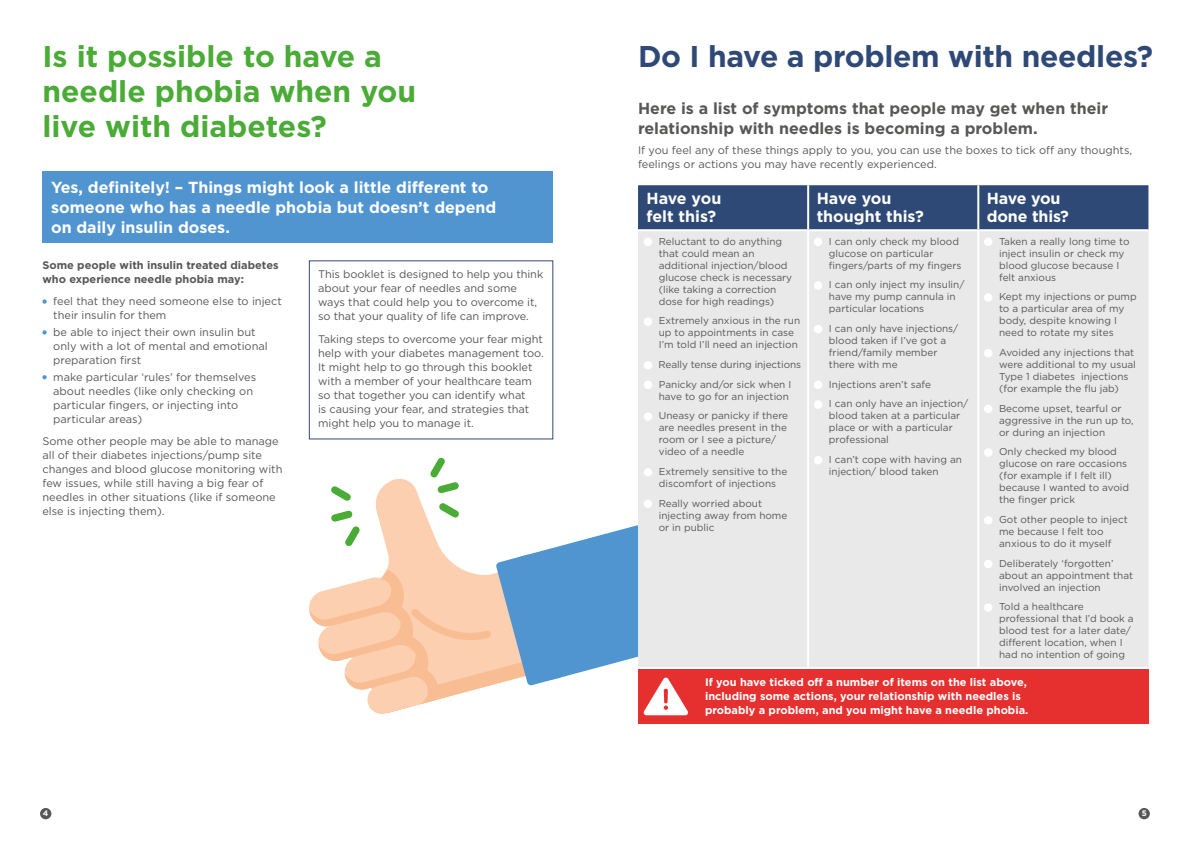
<style>
.page{position:relative;width:1191px;height:842px;background:#fff}
.page>*{position:absolute;margin:0;border:0;box-sizing:border-box;transform-origin:0 0}
.t1{font:700 30px/35px "Gotham";color:#4aab36}
.t2{font:700 30px "Gotham";letter-spacing:-.01em;color:#2f4977}
.t3{font:700 16px/18px "Gotham";color:#fff}
.t4{font:700 16px/20px "Gotham";color:#575756}
.t5{font:11px/14px "Gotham";color:#575756}
.t6{font:700 11px/14px "Gotham";color:#fff}
.t7{font:700 11px/14px "Gotham";color:#575756}
.t8{font:10px/12px "Gotham";color:#575756}
.t9{font:700 8px "Gotham";color:#fff}
</style>
<div class="page">
<svg style="left:42px;top:299px;width:5px;height:5px"></svg>
<svg style="left:42px;top:330px;width:5px;height:5px"></svg>
<svg style="left:42px;top:375px;width:5px;height:4px"></svg>
<div style="left:43px;top:171px;width:510px;height:71px;background:#5094d0"></div>
<div style="left:638px;top:669px;width:510px;height:54px;background:#e63030"></div>
<svg style="left:309px;top:457px;width:379px;height:258px"></svg>
<div style="left:638px;top:185px;width:510px;height:44px;background:#2f4977"></div>
<div style="left:638px;top:231px;width:510px;height:436px;background:#e9e9e9"></div>
<hr style="left:807px;top:185px;width:2px;height:44px;background:#fff">
<hr style="left:977px;top:185px;width:2px;height:44px;background:#fff">
<hr style="left:807px;top:231px;width:2px;height:436px;background:#fff">
<hr style="left:977px;top:231px;width:2px;height:436px;background:#fff">
<div style="left:643px;top:238px;width:9px;height:8px;background:#fff;border-radius:50%"></div>
<div style="left:643px;top:317px;width:9px;height:9px;background:#fff;border-radius:50%"></div>
<div style="left:643px;top:361px;width:9px;height:8px;background:#fff;border-radius:50%"></div>
<div style="left:643px;top:381px;width:9px;height:8px;background:#fff;border-radius:50%"></div>
<div style="left:643px;top:412px;width:9px;height:9px;background:#fff;border-radius:50%"></div>
<div style="left:643px;top:468px;width:9px;height:8px;background:#fff;border-radius:50%"></div>
<div style="left:643px;top:500px;width:9px;height:8px;background:#fff;border-radius:50%"></div>
<div style="left:814px;top:238px;width:8px;height:8px;background:#fff;border-radius:50%"></div>
<div style="left:814px;top:281px;width:8px;height:9px;background:#fff;border-radius:50%"></div>
<div style="left:814px;top:325px;width:8px;height:8px;background:#fff;border-radius:50%"></div>
<div style="left:814px;top:381px;width:8px;height:8px;background:#fff;border-radius:50%"></div>
<div style="left:814px;top:400px;width:8px;height:9px;background:#fff;border-radius:50%"></div>
<div style="left:814px;top:456px;width:8px;height:8px;background:#fff;border-radius:50%"></div>
<div style="left:984px;top:238px;width:8px;height:8px;background:#fff;border-radius:50%"></div>
<div style="left:984px;top:293px;width:8px;height:9px;background:#fff;border-radius:50%"></div>
<div style="left:984px;top:349px;width:8px;height:8px;background:#fff;border-radius:50%"></div>
<div style="left:984px;top:405px;width:8px;height:8px;background:#fff;border-radius:50%"></div>
<div style="left:984px;top:448px;width:8px;height:9px;background:#fff;border-radius:50%"></div>
<div style="left:984px;top:516px;width:8px;height:8px;background:#fff;border-radius:50%"></div>
<div style="left:984px;top:560px;width:8px;height:8px;background:#fff;border-radius:50%"></div>
<div style="left:984px;top:603px;width:8px;height:9px;background:#fff;border-radius:50%"></div>
<div style="left:40px;top:808px;width:11px;height:11px;background:#575756;border-radius:50%"></div>
<div style="left:1138px;top:808px;width:11px;height:11px;background:#575756;border-radius:50%"></div>
<h1 class="t1" style="left:43px;top:38px;width:375px">Is it possible to have a needle phobia when you live with diabetes?</h1>
<h2 class="t3" style="left:51px;top:177px;width:447px;line-height:20px">Yes, definitely! – Things might look a little different to someone who has a needle phobia but doesn’t depend on daily insulin doses.</h2>
<p class="t7" style="left:42px;top:258px;width:238px">Some people with insulin treated diabetes who experience needle phobia may:</p>
<p class="t5" style="left:53px;top:294px;width:230px">feel that they need someone else to inject their insulin for them</p>
<p class="t5" style="left:53px;top:325px;width:216px">be able to inject their own insulin but only with a lot of mental and emotional preparation first</p>
<p class="t5" style="left:53px;top:370px;width:204px">make particular ‘rules’ for themselves about needles (like only checking on particular fingers, or injecting into particular areas)</p>
<p class="t5" style="left:42px;top:434px;width:241px">Some other people may be able to manage all of their diabetes injections/pump site changes and blood glucose monitoring with few issues, while still having a big fear of needles in other situations (like if someone else is injecting them).</p>
<p class="t5" style="left:318px;top:267px;width:227px">This booklet is designed to help you think about your fear of needles and some ways that could help you to overcome it, so that your quality of life can improve.</p>
<p class="t5" style="left:318px;top:332px;width:227px">Taking steps to overcome your fear might help with your diabetes management too.<br>It might help to go through this booklet with a member of your healthcare team so that together you can identify what<br>is causing your fear, and strategies that might help you to manage it.</p>
<h1 class="t2" style="left:638px;top:36px;width:516px">Do I have a problem with needles?</h1>
<h2 class="t4" style="left:638px;top:98px;width:471px">Here is a list of symptoms that people may get when their relationship with needles is becoming a problem.</h2>
<p class="t5" style="left:638px;top:143px;width:496px">If you feel any of these things apply to you, you can use the boxes to tick off any thoughts, feelings or actions you may have recently experienced.</p>
<h2 class="t3" style="left:646px;top:189px;width:76px">Have you felt this?</h2>
<h2 class="t3" style="left:816px;top:189px;width:109px">Have you thought this?</h2>
<h2 class="t3" style="left:986px;top:189px;width:84px">Have you done this?</h2>
<p class="t8" style="left:659px;top:235px;width:135px">Reluctant to do anything that could mean an additional injection/blood glucose check is necessary (like taking a correction dose for high readings)</p>
<p class="t8" style="left:659px;top:315px;width:143px">Extremely anxious in the run up to appointments in case<br>I’m told I’ll need an injection</p>
<p class="t8" style="left:658px;top:354px;width:144px;line-height:19.7px">Really tense during injections<br>Panicky and/or sick when I</p>
<p class="t8" style="left:659px;top:386px;width:132px;line-height:19.7px">have to go for an injection<br>Uneasy or panicky if there</p>
<p class="t8" style="left:659px;top:422px;width:130px">are needles present in the room or I see a picture/ video of a needle</p>
<p class="t8" style="left:659px;top:465px;width:130px">Extremely sensitive to the discomfort of injections</p>
<p class="t8" style="left:659px;top:497px;width:130px">Really worried about injecting away from home or in public</p>
<p class="t8" style="left:829px;top:235px;width:134px">I can only check my blood glucose on particular fingers/parts of my fingers</p>
<p class="t8" style="left:829px;top:279px;width:137px">I can only inject my insulin/ have my pump cannula in particular locations</p>
<p class="t8" style="left:829px;top:322px;width:131px">I can only have injections/ blood taken if I’ve got a friend/family member there with me</p>
<p class="t8" style="left:829px;top:374px;width:141px;line-height:19.7px">Injections aren’t safe<br>I can only have an injection/</p>
<p class="t8" style="left:829px;top:410px;width:133px">blood taken at a particular place or with a particular professional</p>
<p class="t8" style="left:829px;top:453px;width:135px">I can’t cope with having an injection/ blood taken</p>
<p class="t8" style="left:999px;top:235px;width:132px">Taken a really long time to inject insulin or check my blood glucose because I felt anxious</p>
<p class="t8" style="left:999px;top:291px;width:139px">Kept my injections or pump to a particular area of my body, despite knowing I need to rotate my sites</p>
<p class="t8" style="left:999px;top:346px;width:138px">Avoided any injections that were additional to my usual<br>Type 1 diabetes injections (for example the flu jab)</p>
<p class="t8" style="left:999px;top:402px;width:136px">Become upset, tearful or aggressive in the run up to, or during an injection</p>
<p class="t8" style="left:999px;top:446px;width:132px">Only checked my blood glucose on rare occasions (for example if I felt ill) because I wanted to avoid the finger prick</p>
<p class="t8" style="left:999px;top:513px;width:130px">Got other people to inject me because I felt too anxious to do it myself</p>
<p class="t8" style="left:999px;top:557px;width:136px">Deliberately ‘forgotten’ about an appointment that involved an injection</p>
<p class="t8" style="left:999px;top:601px;width:136px">Told a healthcare professional that I’d book a blood test for a later date/ different location, when I had no intention of going</p>
<p class="t6" style="left:705px;top:675px;width:325px">If you have ticked off a number of items on the list above, including some actions, your relationship with needles is probably a problem, and you might have a needle phobia.</p>
<p class="t9" style="left:43px;top:808px;width:7px">4</p>
<p class="t9" style="left:1141px;top:808px;width:7px">5</p>
</div>
